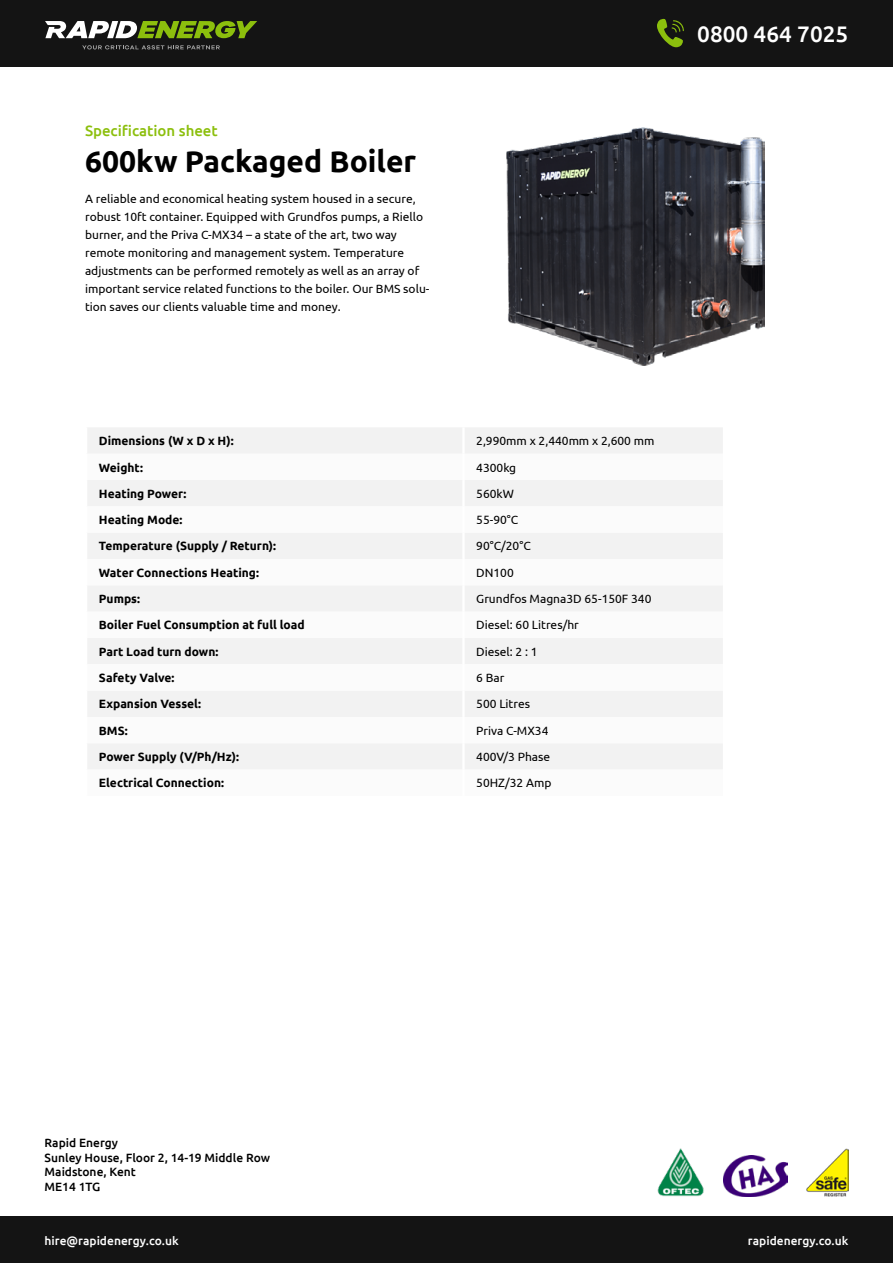
<style>
.page{position:relative;width:893px;height:1263px;background:#fff}
.page>*{position:absolute;margin:0;border:0;box-sizing:border-box;transform-origin:0 0}
.t1{font:700 30px "Ubuntu";color:#000}
.t2{font:500 22.5px "Ubuntu";color:#fff}
.t3{font:500 15px "Ubuntu";color:#8cbf0d}
.t4{font:12px/18px "Ubuntu";color:#000}
.t5{font:700 12px "Ubuntu";color:#000}
.t6{font:500 12px/14.4px "Ubuntu";color:#000}
.t7{font:500 12px "Ubuntu";color:#fff}
</style>
<div class="page">
<div style="left:0;top:0;width:893px;height:66px;background:#141414"></div>
<svg style="left:45px;top:21px;width:212px;height:17px"></svg>
<svg style="left:82px;top:45px;width:138px;height:4px"></svg>
<img style="left:723px;top:1156px;width:64px;height:40px">
<img style="left:806px;top:1149px;width:42px;height:47px">
<img style="left:657px;top:1148px;width:47px;height:48px">
<div style="left:0;top:1216px;width:893px;height:47px;background:#141414"></div>
<svg style="left:657px;top:19px;width:27px;height:28px"></svg>
<div style="left:88px;top:428px;width:635px;height:25px;background:#f2f2f2"></div>
<svg style="left:88px;top:480px;width:635px;height:289px;fill:#f2f2f2"></svg>
<hr style="left:462px;top:427px;width:3px;height:27px;background:#fff">
<hr style="left:462px;top:480px;width:3px;height:26px;background:#fff">
<hr style="left:462px;top:506px;width:3px;height:27px;background:#fff">
<hr style="left:462px;top:533px;width:3px;height:26px;background:#fff">
<hr style="left:462px;top:559px;width:3px;height:26px;background:#fff">
<hr style="left:462px;top:585px;width:3px;height:27px;background:#fff">
<hr style="left:462px;top:612px;width:3px;height:26px;background:#fff">
<hr style="left:462px;top:638px;width:3px;height:26px;background:#fff">
<hr style="left:462px;top:664px;width:3px;height:27px;background:#fff">
<hr style="left:462px;top:691px;width:3px;height:26px;background:#fff">
<hr style="left:462px;top:717px;width:3px;height:26px;background:#fff">
<hr style="left:462px;top:743px;width:3px;height:26px;background:#fff">
<img style="left:507px;top:128px;width:258px;height:238px">
<p class="t3" style="left:85px;top:121px;width:134px">Specification sheet</p>
<h1 class="t1" style="left:85px;top:143px;width:333px">600kw Packaged Boiler</h1>
<p class="t4" style="left:85px;top:189px;width:346px">A reliable and economical heating system housed in a secure, robust 10ft container. Equipped with Grundfos pumps, a Riello burner, and the Priva C-MX34 – a state of the art, two way remote monitoring and management system. Temperature adjustments can be performed remotely as well as an array of important service related functions to the boiler. Our BMS solu&shy;tion saves our clients valuable time and money.</p>
<h2 class="t2" style="left:697px;top:20px;width:153px">0800 464 7025</h2>
<p class="t5" style="left:99px;top:434px;width:136px">Dimensions (W x D x H):</p>
<p class="t4" style="left:476px;top:432px;width:180px">2,990mm x 2,440mm x 2,600 mm</p>
<p class="t5" style="left:99px;top:460px;width:46px">Weight:</p>
<p class="t4" style="left:476px;top:458px;width:41px">4300kg</p>
<p class="t5" style="left:99px;top:486px;width:89px">Heating Power:</p>
<p class="t4" style="left:476px;top:484px;width:39px">560kW</p>
<p class="t5" style="left:99px;top:513px;width:85px">Heating Mode:</p>
<p class="t4" style="left:476px;top:510px;width:44px">55-90°C</p>
<p class="t5" style="left:99px;top:539px;width:179px">Temperature (Supply / Return):</p>
<p class="t4" style="left:476px;top:537px;width:56px">90°C/20°C</p>
<p class="t5" style="left:99px;top:565px;width:162px">Water Connections Heating:</p>
<p class="t4" style="left:476px;top:563px;width:39px">DN100</p>
<p class="t5" style="left:99px;top:591px;width:43px">Pumps:</p>
<p class="t4" style="left:476px;top:589px;width:177px">Grundfos Magna3D 65-150F 340</p>
<p class="t5" style="left:99px;top:618px;width:207px">Boiler Fuel Consumption at full load</p>
<p class="t4" style="left:476px;top:616px;width:104px">Diesel: 60 Litres/hr</p>
<p class="t5" style="left:99px;top:644px;width:121px">Part Load turn down:</p>
<p class="t4" style="left:476px;top:642px;width:63px">Diesel: 2 : 1</p>
<p class="t5" style="left:99px;top:670px;width:77px">Safety Valve:</p>
<p class="t4" style="left:476px;top:668px;width:30px">6 Bar</p>
<p class="t5" style="left:99px;top:697px;width:104px">Expansion Vessel:</p>
<p class="t4" style="left:476px;top:695px;width:55px">500 Litres</p>
<p class="t5" style="left:99px;top:723px;width:30px">BMS:</p>
<p class="t4" style="left:476px;top:721px;width:74px">Priva C-MX34</p>
<p class="t5" style="left:99px;top:749px;width:142px">Power Supply (V/Ph/Hz):</p>
<p class="t4" style="left:476px;top:747px;width:75px">400V/3 Phase</p>
<p class="t5" style="left:99px;top:776px;width:127px">Electrical Connection:</p>
<p class="t4" style="left:476px;top:774px;width:77px">50HZ/32 Amp</p>
<p class="t6" style="left:45px;top:1135px;width:227px">Rapid Energy<br>Sunley House, Floor 2, 14-19 Middle Row<br>Maidstone, Kent<br>ME14 1TG</p>
<p class="t7" style="left:45px;top:1233px;width:136px">hire@rapidenergy.co.uk</p>
<p class="t7" style="left:748px;top:1233px;width:102px">rapidenergy.co.uk</p>
</div>
